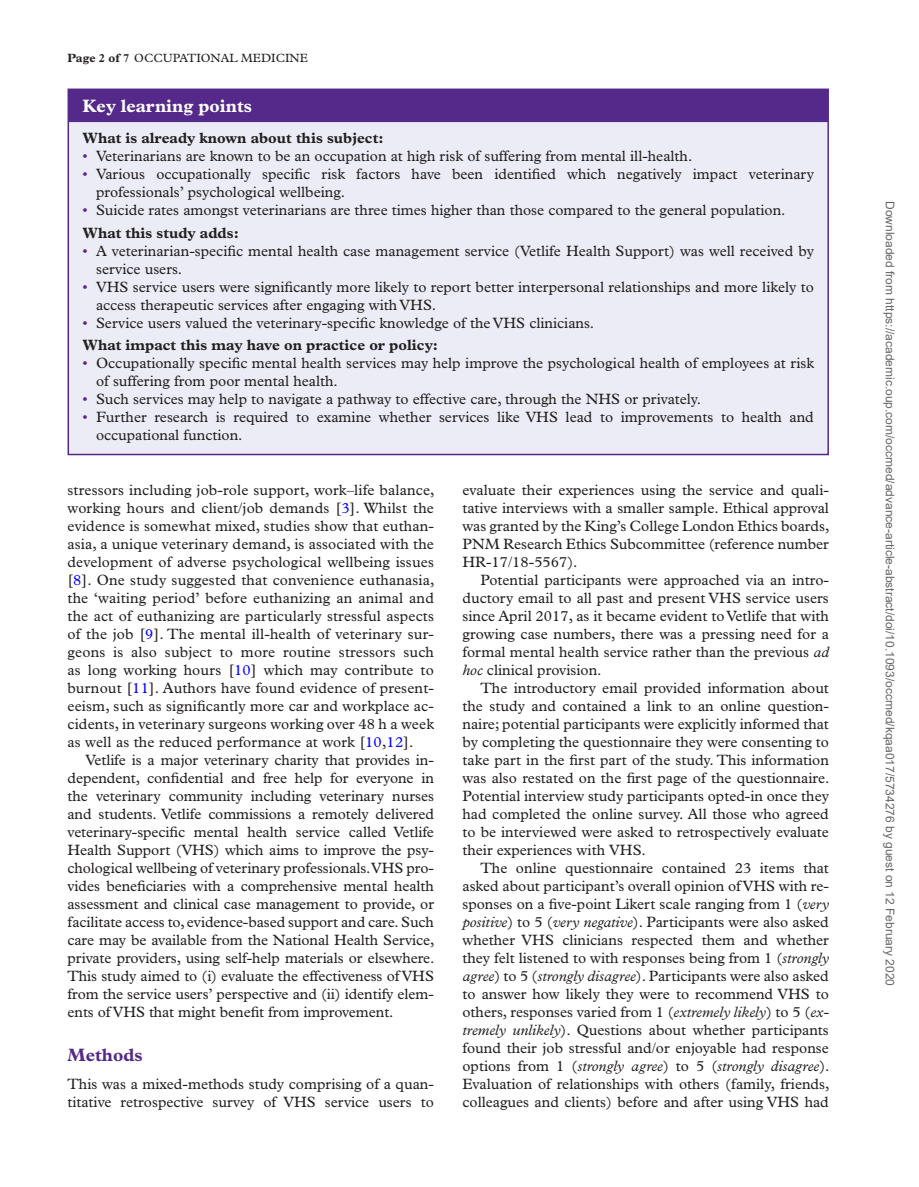
<style>
.page{position:relative;width:919px;height:1187px;background:#fff}
.page>*{position:absolute;margin:0;border:0;box-sizing:border-box;transform-origin:0 0}
.t1{font:700 18px "Plantin Std";color:#fff}
.t2{font:700 18px "Plantin Std";color:#542989}
.t3{font:15px/18px "Plantin Std";color:#231f20}
.t4{font:700 15px "Plantin Std";color:#231f20}
.t5{font:12px "Arial";color:#666}
.t6{font:12px "Plantin Std";color:#231f20}
.s1{font-weight:700}
.s2{color:#542989}
.s3{color:#00f}
.s4{font-style:italic}
</style>
<div class="page">
<div style="left:68px;top:89px;width:760px;height:365px;background:#ebecf5"></div>
<div style="left:68px;top:89px;width:760px;height:33px;background:#542989"></div>
<div style="left:68px;top:89px;width:760px;height:366px;border:2px solid #542989"></div>
<p class="t6" style="left:68px;top:51px;width:242px"><span class="s1">Page 2 of 7</span> OCCUPATIONAL MEDICINE</p>
<p class="t1" style="left:82px;top:95px;width:171px">Key learning points</p>
<p class="t4" style="left:82px;top:129px;width:302px">What is already known about this subject:</p>
<p class="t3" style="left:82px;top:147px;width:611px"><span class="s2">•</span> Veterinarians are known to be an occupation at high risk of suffering from mental ill-health.</p>
<p class="t3" style="left:96px;top:165px;width:719px;text-indent:-14px"><span class="s2">•</span> Various occupationally specific risk factors have been identified which negatively impact veterinary professionals’ psychological wellbeing.</p>
<p class="t3" style="left:83px;top:199px;width:704px;line-height:22.5px"><span class="s2">•</span> Suicide rates amongst veterinarians are three times higher than those compared to the general population.<br><span class="s1">What this study adds:</span></p>
<p class="t3" style="left:96px;top:242px;width:719px;text-indent:-14px"><span class="s2">•</span> A veterinarian-specific mental health case management service (Vetlife Health Support) was well received by service users.</p>
<p class="t3" style="left:96px;top:278px;width:719px;text-indent:-14px"><span class="s2">•</span> VHS service users were significantly more likely to report better interpersonal relationships and more likely to access therapeutic services after engaging with VHS.</p>
<p class="t3" style="left:83px;top:311px;width:513px;line-height:22.5px"><span class="s2">•</span> Service users valued the veterinary-specific knowledge of the VHS clinicians.<br><span class="s1">What impact this may have on practice or policy:</span></p>
<p class="t3" style="left:96px;top:354px;width:719px;text-indent:-14px"><span class="s2">•</span> Occupationally specific mental health services may help improve the psychological health of employees at risk of suffering from poor mental health.</p>
<p class="t3" style="left:83px;top:390px;width:620px"><span class="s2">•</span> Such services may help to navigate a pathway to effective care, through the NHS or privately.</p>
<p class="t3" style="left:96px;top:408px;width:719px;text-indent:-14px"><span class="s2">•</span> Further research is required to examine whether services like VHS lead to improvements to health and occupational function.</p>
<p class="t3" style="left:68px;top:481px;width:368px;text-align:justify">stressors including job-role support, work–life balance, working hours and client/job demands [<span class="s3">3</span>]. Whilst the evidence is somewhat mixed, studies show that euthan&shy;asia, a unique veterinary demand, is associated with the development of adverse psychological wellbeing issues [<span class="s3">8</span>]. One study suggested that convenience euthanasia, the ‘waiting period’ before euthanizing an animal and the act of euthanizing are particularly stressful aspects of the job [<span class="s3">9</span>]. The mental ill-health of veterinary sur&shy;geons is also subject to more routine stressors such as long working hours [<span class="s3">10</span>] which may contribute to burnout [<span class="s3">11</span>]. Authors have found evidence of present&shy;eeism, such as significantly more car and workplace ac&shy;cidents, in veterinary surgeons working over 48 h a week as well as the reduced performance at work [<span class="s3">10</span>,<span class="s3">12</span>].</p>
<p class="t3" style="left:67px;top:751px;width:368px;text-align:justify;text-indent:18px">Vetlife is a major veterinary charity that provides in&shy;dependent, confidential and free help for everyone in the veterinary community including veterinary nurses and students. Vetlife commissions a remotely delivered veterinary-specific mental health service called Vetlife Health Support (VHS) which aims to improve the psy&shy;chological wellbeing of veterinary professionals. VHS pro&shy;vides beneficiaries with a comprehensive mental health assessment and clinical case management to provide, or facilitate access to, evidence-based support and care. Such care may be available from the National Health Service, private providers, using self-help materials or elsewhere.<br>This study aimed to (i) evaluate the effectiveness of VHS from the service users’ perspective and (ii) identify elem&shy;ents of VHS that might benefit from improvement.</p>
<p class="t2" style="left:68px;top:1043px;width:77px">Methods</p>
<p class="t3" style="left:68px;top:1075px;width:368px">This was a mixed-methods study comprising of a quan&shy;titative retrospective survey of VHS service users to</p>
<p class="t3" style="left:462px;top:481px;width:368px;text-align:justify">evaluate their experiences using the service and quali&shy;tative interviews with a smaller sample. Ethical approval was granted by the King’s College London Ethics boards, PNM Research Ethics Subcommittee (reference number HR-17/18-5567).</p>
<p class="t3" style="left:462px;top:571px;width:368px;text-align:justify;text-indent:18px">Potential participants were approached via an intro&shy;ductory email to all past and present VHS service users since April 2017, as it became evident to Vetlife that with growing case numbers, there was a pressing need for a formal mental health service rather than the previous <span class="s4">ad hoc</span> clinical provision.</p>
<p class="t3" style="left:462px;top:679px;width:368px;text-align:justify;text-indent:18px">The introductory email provided information about the study and contained a link to an online question&shy;naire; potential participants were explicitly informed that by completing the questionnaire they were consenting to take part in the first part of the study. This information was also restated on the first page of the questionnaire.<br>Potential interview study participants opted-in once they had completed the online survey. All those who agreed to be interviewed were asked to retrospectively evaluate their experiences with VHS.</p>
<p class="t3" style="left:462px;top:859px;width:368px;text-align:justify;text-indent:18px">The online questionnaire contained 23 items that asked about participant’s overall opinion of VHS with re&shy;sponses on a five-point Likert scale ranging from 1 (<span class="s4">very positive</span>) to 5 (<span class="s4">very negative</span>). Participants were also asked whether VHS clinicians respected them and whether they felt listened to with responses being from 1 (<span class="s4">strongly agree</span>) to 5 (<span class="s4">strongly disagree</span>). Participants were also asked to answer how likely they were to recommend VHS to others, responses varied from 1 (<span class="s4">extremely likely</span>) to 5 (<span class="s4">ex&shy;tremely unlikely</span>). Questions about whether participants found their job stressful and/or enjoyable had response options from 1 (<span class="s4">strongly agree</span>) to 5 (<span class="s4">strongly disagree</span>).<br>Evaluation of relationships with others (family, friends, colleagues and clients) before and after using VHS had</p>
<p class="t5" style="left:894px;top:201px;width:786px;rotate:90deg">Downloaded from https://academic.oup.com/occmed/advance-article-abstract/doi/10.1093/occmed/kqaa017/5734276 by guest on 12 February 2020</p>
</div>
